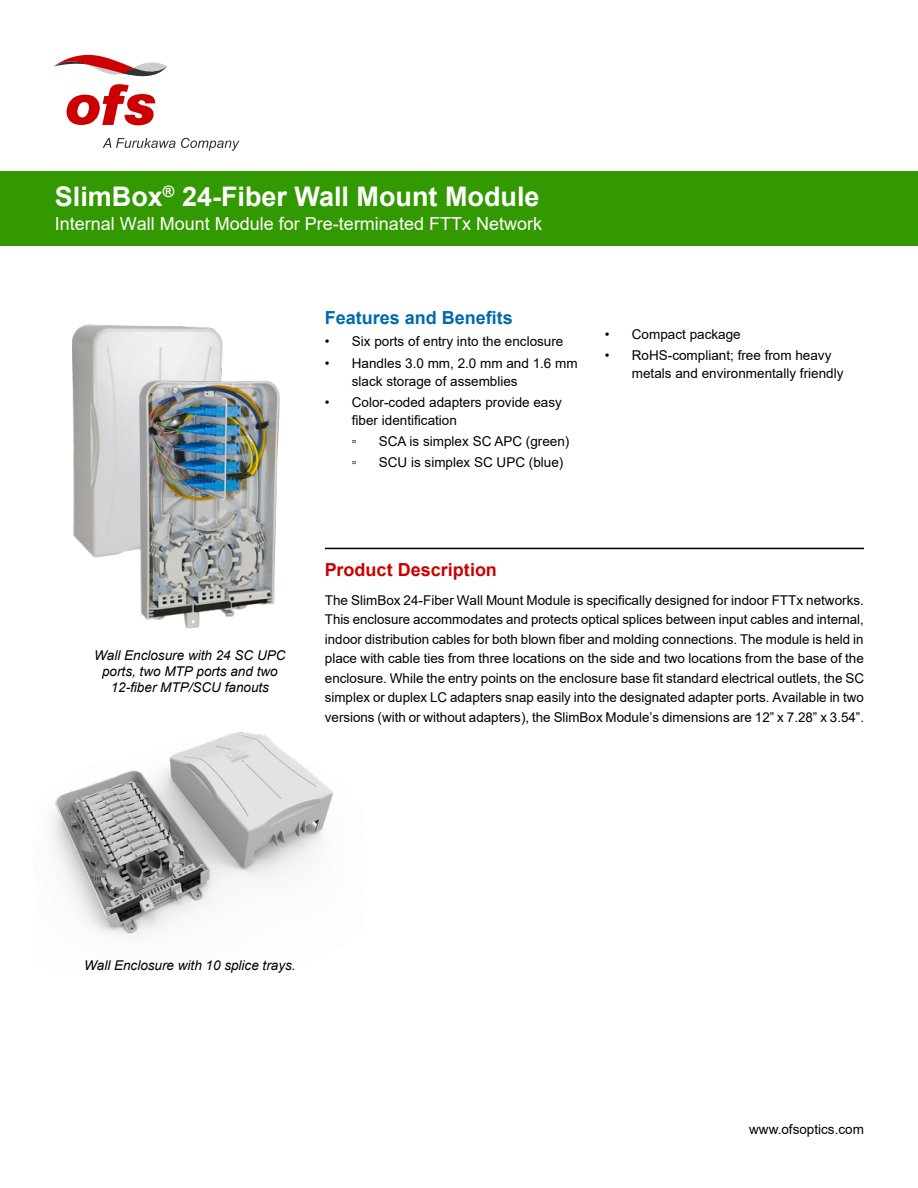
<style>
.page{position:relative;width:918px;height:1188px;background:#fff}
.page>*{position:absolute;margin:0;border:0;box-sizing:border-box;transform-origin:0 0}
.t1{font:700 27px "Arial";color:#fff}
.t2{font:18px "Arial";color:#fff}
.t3{font:700 18px "Arial";color:#0069aa}
.t4{font:700 18px "Arial";color:#c00}
.t5{font:13.5px/19.5px "Arial";color:#000}
.t6{font:italic 13.5px/16.2px "Arial";color:#000;text-align:center}
</style>
<div class="page">
<div style="left:0;top:171px;width:918px;height:74px;background:#390"></div>
<svg style="left:103px;top:138px;width:72px;height:10px"></svg>
<svg style="left:181px;top:138px;width:58px;height:13px"></svg>
<svg style="left:54px;top:54px;width:113px;height:72px"></svg>
<hr style="left:325px;top:548px;width:539px;height:1px;background:#000">
<img style="left:72px;top:324px;width:151px;height:234px">
<img style="left:135px;top:378px;width:145px;height:251px">
<img style="left:52px;top:732px;width:281px;height:203px">
<h1 class="t1" style="left:55px;top:177px;width:486px">SlimBox<sup>®</sup> 24-Fiber Wall Mount Module</h1>
<h2 class="t2" style="left:55px;top:211px;width:489px">Internal Wall Mount Module for Pre-terminated FTTx Network</h2>
<h2 class="t3" style="left:325px;top:305px;width:190px">Features and Benefits</h2>
<p class="t5" style="left:325px;top:332px;width:240px">• Six ports of entry into the enclosure</p>
<p class="t5" style="left:352px;top:354px;width:227px;line-height:18px;text-indent:-27px">• Handles 3.0 mm, 2.0 mm and 1.6 mm slack storage of assemblies</p>
<p class="t5" style="left:352px;top:393px;width:212px;line-height:18px;text-indent:-27px">• Color-coded adapters provide easy fiber identification</p>
<p class="t5" style="left:352px;top:431px;width:6px">▫</p>
<p class="t5" style="left:379px;top:431px;width:192px">SCA is simplex SC APC (green)</p>
<p class="t5" style="left:352px;top:452px;width:6px">▫</p>
<p class="t5" style="left:379px;top:452px;width:186px">SCU is simplex SC UPC (blue)</p>
<p class="t5" style="left:605px;top:325px;width:137px">• Compact package</p>
<p class="t5" style="left:632px;top:346px;width:213px;line-height:18px;text-indent:-27px">• RoHS-compliant; free from heavy metals and environmentally friendly</p>
<p class="t6" style="left:94px;top:647px;width:193px">Wall Enclosure with 24 SC UPC ports, two MTP ports and two<br>12-fiber MTP/SCU fanouts</p>
<h2 class="t4" style="left:325px;top:557px;width:174px">Product Description</h2>
<p class="t5" style="left:325px;top:590px;width:541px;text-align:justify">The SlimBox 24-Fiber Wall Mount Module is specifically designed for indoor FTTx networks.<br>This enclosure accommodates and protects optical splices between input cables and internal, indoor distribution cables for both blown fiber and molding connections. The module is held in place with cable ties from three locations on the side and two locations from the base of the enclosure. While the entry points on the enclosure base fit standard electrical outlets, the SC simplex or duplex LC adapters snap easily into the designated adapter ports. Available in two versions (with or without adapters), the SlimBox Module’s dimensions are 12” x 7.28” x 3.54”.</p>
<p class="t6" style="left:84px;top:957px;width:213px">Wall Enclosure with 10 splice trays.</p>
<p class="t5" style="left:749px;top:1119px;width:116px">www.ofsoptics.com</p>
</div>
